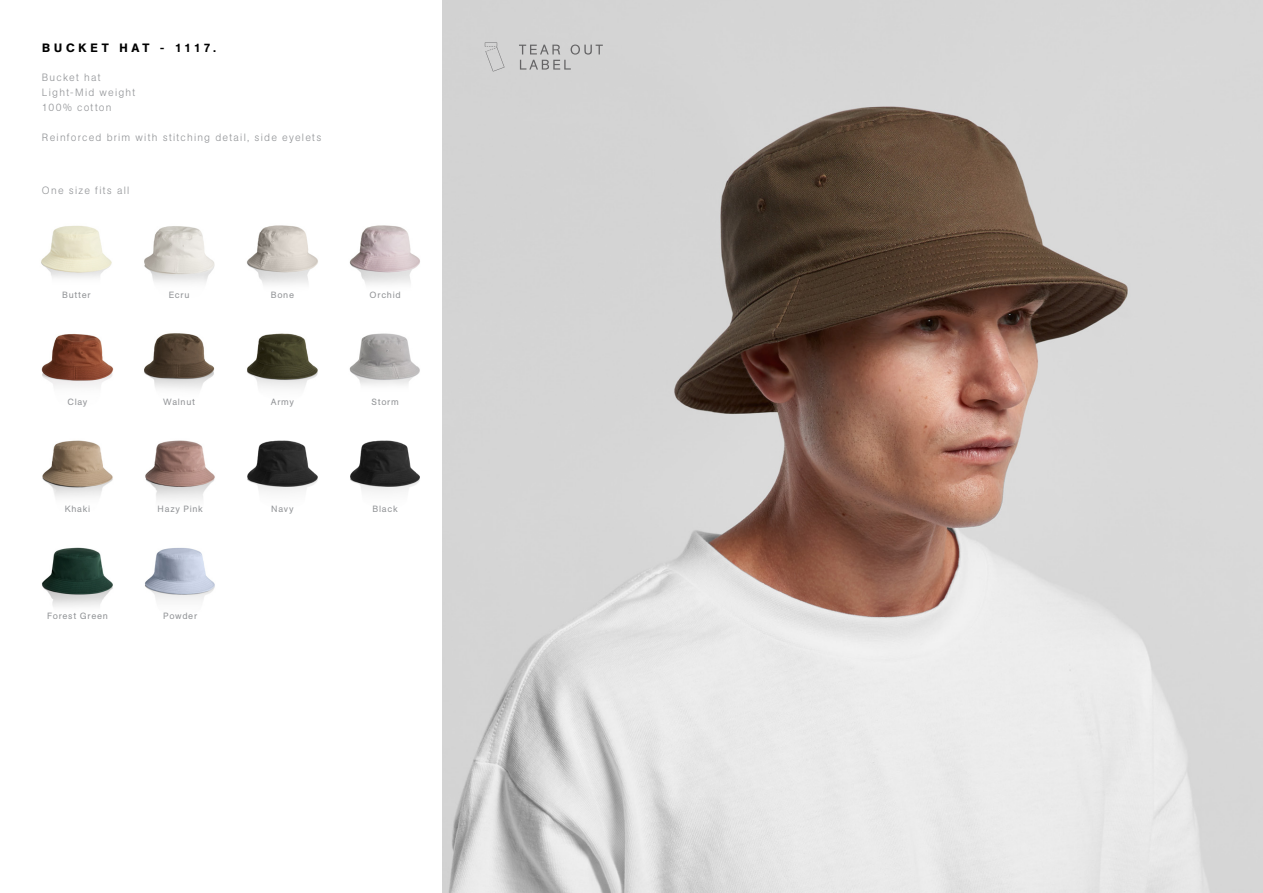
<style>
.page{position:relative;width:1263px;height:893px;background:#fff}
.page>*{position:absolute;margin:0;border:0;box-sizing:border-box;transform-origin:0 0}
.t1{font:500 12px "AG Book Pro";letter-spacing:.325em;color:#000}
.t2{font:300 10.5px/15px "AG Book Pro";letter-spacing:.115em;color:#939598}
.t3{font:9px "AG Book Pro";letter-spacing:.075em;color:#939598}
</style>
<div class="page">
<img style="left:442px;top:0;width:821px;height:893px">
<svg style="left:519px;top:45px;width:84px;height:25px;background:#c1c1c1"></svg>
<svg style="left:497px;top:47px;width:7px;height:20px"></svg>
<svg style="left:485px;top:43px;width:12px;height:28px"></svg>
<img style="left:246px;top:225px;width:72px;height:60px">
<img style="left:247px;top:333px;width:71px;height:55px">
<img style="left:349px;top:225px;width:71px;height:60px">
<img style="left:349px;top:333px;width:71px;height:52px">
<img style="left:41px;top:226px;width:71px;height:52px">
<img style="left:41px;top:334px;width:73px;height:53px">
<img style="left:42px;top:440px;width:71px;height:57px">
<img style="left:42px;top:547px;width:71px;height:60px">
<img style="left:144px;top:548px;width:71px;height:53px">
<img style="left:247px;top:440px;width:71px;height:52px">
<img style="left:144px;top:226px;width:71px;height:57px">
<img style="left:144px;top:333px;width:71px;height:56px">
<img style="left:145px;top:440px;width:70px;height:60px">
<img style="left:350px;top:440px;width:70px;height:52px">
<p class="t1" style="left:42px;top:40px;width:176px">BUCKET HAT - 1117.</p>
<p class="t2" style="left:42px;top:69px;width:95px">Bucket hat<br>Light-Mid weight<br>100% cotton</p>
<p class="t2" style="left:42px;top:129px;width:281px">Reinforced brim with stitching detail, side eyelets</p>
<p class="t2" style="left:42px;top:182px;width:89px">One size fits all</p>
<p class="t3" style="left:62px;top:289px;width:30px">Butter</p>
<p class="t3" style="left:169px;top:289px;width:22px">Ecru</p>
<p class="t3" style="left:271px;top:289px;width:25px">Bone</p>
<p class="t3" style="left:370px;top:289px;width:33px">Orchid</p>
<p class="t3" style="left:68px;top:396px;width:21px">Clay</p>
<p class="t3" style="left:65px;top:503px;width:27px">Khaki</p>
<p class="t3" style="left:163px;top:396px;width:33px">Walnut</p>
<p class="t3" style="left:271px;top:396px;width:25px">Army</p>
<p class="t3" style="left:371px;top:396px;width:29px">Storm</p>
<p class="t3" style="left:158px;top:503px;width:47px">Hazy Pink</p>
<p class="t3" style="left:373px;top:503px;width:27px">Black</p>
<p class="t3" style="left:271px;top:503px;width:24px">Navy</p>
<p class="t3" style="left:47px;top:610px;width:62px">Forest Green</p>
<p class="t3" style="left:163px;top:610px;width:35px">Powder</p>
</div>
